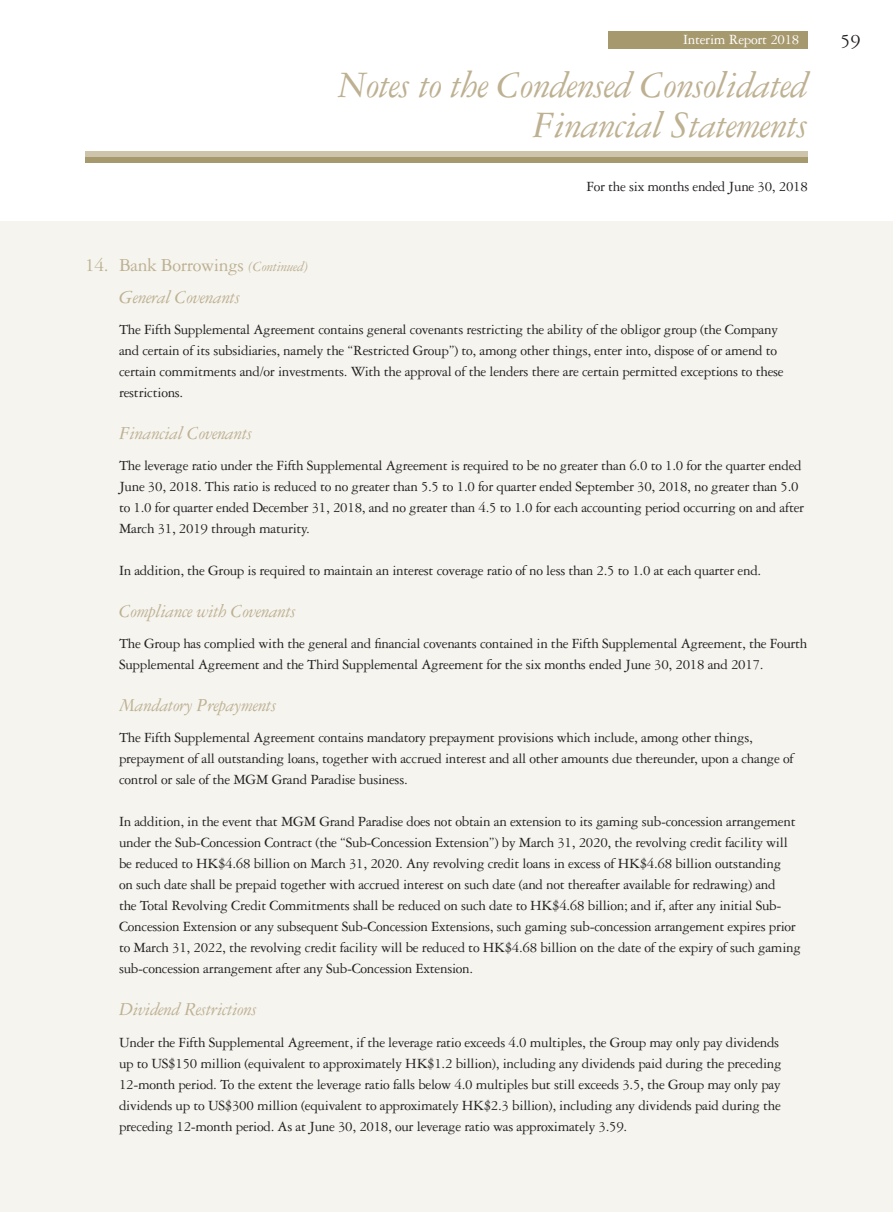
<style>
.page{position:relative;width:893px;height:1212px;background:#fff}
.page>*{position:absolute;margin:0;border:0;box-sizing:border-box;transform-origin:0 0}
.t1{font:italic 39.75px/39.8px "Garamond 3 LT Std";letter-spacing:-.02em;color:#beb192;text-align:right}
.t2{font:20.25px "Garamond 3 LT Std";color:#231f20}
.Subhead_2{font:italic 19.5px "Garamond 3 LT Std";letter-spacing:-.02em;color:#beb192}
.Subhead_1{font:19.5px "Garamond 3 LT Std";letter-spacing:-.02em;color:#beb192}
.Body_text{font:15px/21px "Garamond 3 LT Std";letter-spacing:-.02em;color:#231f20}
.t3{font:15px "Garamond 3 LT Std";letter-spacing:-.02em;color:#fff}
.s1{font-style:italic;font-size:15px}
</style>
<div class="page">
<div style="left:608px;top:32px;width:200px;height:17px;background:#a7996e"></div>
<div style="left:85px;top:151px;width:723px;height:12px;background:#cec4ab"></div>
<div style="left:85px;top:157px;width:723px;height:6px;background:#a7996e"></div>
<div style="left:0;top:221px;width:893px;height:991px;background:#f5f4ef"></div>
<p class="t3" style="left:683px;top:32px;width:118px">Interim Report 2018</p>
<h2 class="t2" style="left:840px;top:30px;width:22px">59</h2>
<h1 class="t1" style="left:338px;top:65px;width:471px">Notes to the Condensed Consolidated<br>Financial Statements</h1>
<p class="Body_text" style="left:587px;top:176px;width:223px">For the six months ended June 30, 2018</p>
<p class="Subhead_1" style="left:85px;top:255px;width:225px">14. Bank Borrowings <span class="s1">(Continued)</span></p>
<p class="Subhead_2" style="left:119px;top:286px;width:123px">General Covenants</p>
<p class="Body_text" style="left:119px;top:319px;width:666px">The Fifth Supplemental Agreement contains general covenants restricting the ability of the obligor group (the Company and certain of its subsidiaries, namely the “Restricted Group”) to, among other things, enter into, dispose of or amend to certain commitments and/or investments. With the approval of the lenders there are certain permitted exceptions to these restrictions.</p>
<p class="Subhead_2" style="left:119px;top:422px;width:135px">Financial Covenants</p>
<p class="Body_text" style="left:119px;top:455px;width:687px">The leverage ratio under the Fifth Supplemental Agreement is required to be no greater than 6.0 to 1.0 for the quarter ended June 30, 2018. This ratio is reduced to no greater than 5.5 to 1.0 for quarter ended September 30, 2018, no greater than 5.0 to 1.0 for quarter ended December 31, 2018, and no greater than 4.5 to 1.0 for each accounting period occurring on and after March 31, 2019 through maturity.</p>
<p class="Body_text" style="left:119px;top:560px;width:644px">In addition, the Group is required to maintain an interest coverage ratio of no less than 2.5 to 1.0 at each quarter end.</p>
<p class="Subhead_2" style="left:119px;top:601px;width:178px">Compliance with Covenants</p>
<p class="Body_text" style="left:119px;top:633px;width:690px">The Group has complied with the general and financial covenants contained in the Fifth Supplemental Agreement, the Fourth<br>Supplemental Agreement and the Third Supplemental Agreement for the six months ended June 30, 2018 and 2017.</p>
<p class="Subhead_2" style="left:119px;top:695px;width:159px">Mandatory Prepayments</p>
<p class="Body_text" style="left:119px;top:727px;width:676px">The Fifth Supplemental Agreement contains mandatory prepayment provisions which include, among other things, prepayment of all outstanding loans, together with accrued interest and all other amounts due thereunder, upon a change of control or sale of the MGM Grand Paradise business.</p>
<p class="Body_text" style="left:119px;top:811px;width:683px">In addition, in the event that MGM Grand Paradise does not obtain an extension to its gaming sub-concession arrangement under the Sub-Concession Contract (the “Sub-Concession Extension”) by March 31, 2020, the revolving credit facility will be reduced to HK$4.68 billion on March 31, 2020. Any revolving credit loans in excess of HK$4.68 billion outstanding<br>on such date shall be prepaid together with accrued interest on such date (and not thereafter available for redrawing) and<br>the Total Revolving Credit Commitments shall be reduced on such date to HK$4.68 billion; and if, after any initial Sub-Concession Extension or any subsequent Sub-Concession Extensions, such gaming sub-concession arrangement expires prior to March 31, 2022, the revolving credit facility will be reduced to HK$4.68 billion on the date of the expiry of such gaming sub-concession arrangement after any Sub-Concession Extension.</p>
<p class="Subhead_2" style="left:119px;top:999px;width:139px">Dividend Restrictions</p>
<p class="Body_text" style="left:119px;top:1032px;width:664px">Under the Fifth Supplemental Agreement, if the leverage ratio exceeds 4.0 multiples, the Group may only pay dividends up to US$150 million (equivalent to approximately HK$1.2 billion), including any dividends paid during the preceding 12-month period. To the extent the leverage ratio falls below 4.0 multiples but still exceeds 3.5, the Group may only pay dividends up to US$300 million (equivalent to approximately HK$2.3 billion), including any dividends paid during the preceding 12-month period. As at June 30, 2018, our leverage ratio was approximately 3.59.</p>
</div>
